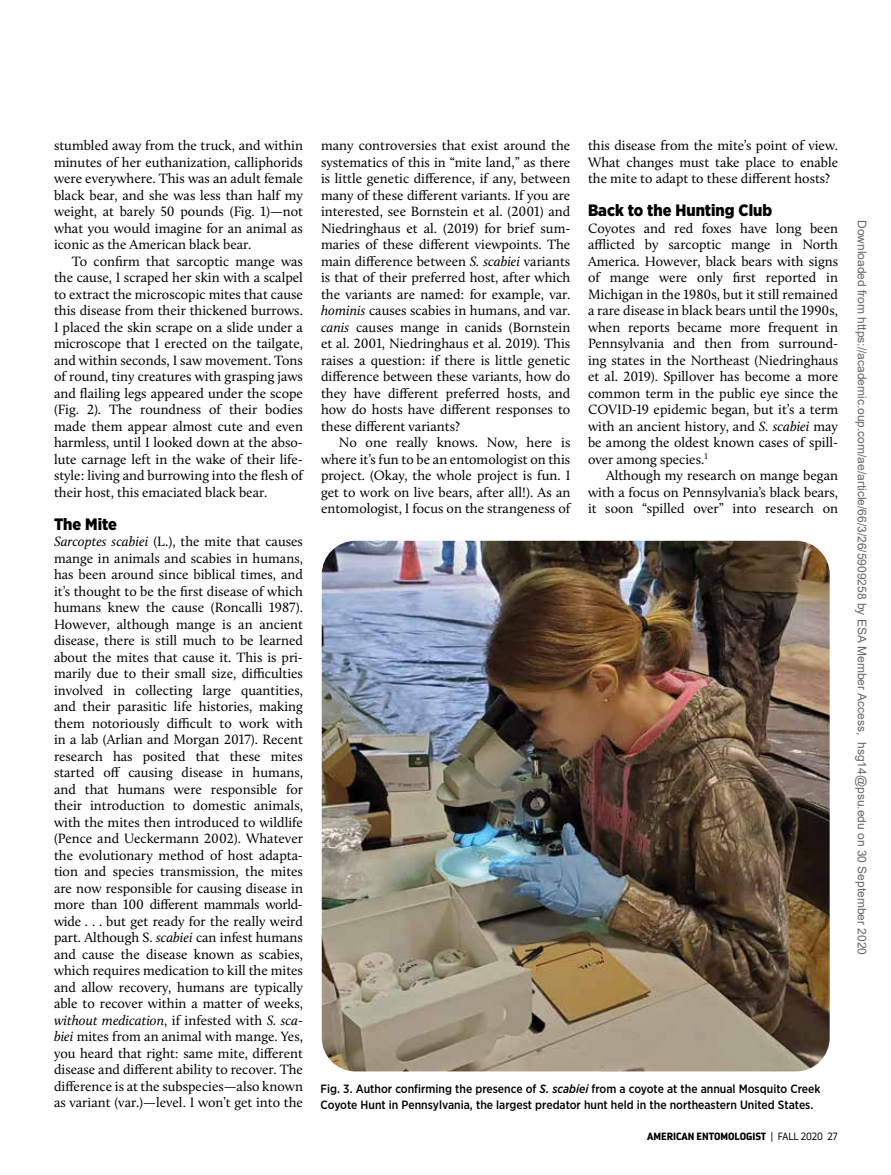
<style>
.page{position:relative;width:891px;height:1175px;background:#fff}
.page>*{position:absolute;margin:0;border:0;box-sizing:border-box;transform-origin:0 0}
.t1{font:900 16.5px "Gotham Narrow";color:#000}
.t2{font:13.95px/16.5px "Calluna";color:#000;text-align:justify}
.t3{font:500 12px/16.5px "Gotham Narrow";color:#000}
.t4{font:12px "Arial";color:#666}
.t5{font:700 10.5px "Darwin Pro";color:#000}
.s1{font-style:italic}
.s2{font-weight:300}
</style>
<div class="page">
<img style="left:322px;top:541px;width:508px;height:530px">
<p class="t2" style="left:54px;top:137px;width:251px">stumbled away from the truck, and within minutes of her euthanization, calliphorids were everywhere. This was an adult female black bear, and she was less than half my weight, at barely 50 pounds (Fig. 1)—not what you would imagine for an animal as iconic as the American black bear.</p>
<p class="t2" style="left:54px;top:252px;width:251px;text-indent:18px">To confirm that sarcoptic mange was the cause, I scraped her skin with a scalpel to extract the microscopic mites that cause this disease from their thickened burrows.<br>I placed the skin scrape on a slide under a microscope that I erected on the tailgate, and within seconds, I saw movement. Tons of round, tiny creatures with grasping jaws and flailing legs appeared under the scope (Fig. 2). The roundness of their bodies made them appear almost cute and even harmless, until I looked down at the abso&shy;lute carnage left in the wake of their life&shy;style: living and burrowing into the flesh of their host, this emaciated black bear.</p>
<p class="t1" style="left:54px;top:513px;width:65px">The Mite</p>
<p class="t2" style="left:54px;top:533px;width:251px"><span class="s1">Sarcoptes scabiei</span> (L.), the mite that causes mange in animals and scabies in humans, has been around since biblical times, and it’s thought to be the first disease of which humans knew the cause (Roncalli 1987).<br>However, although mange is an ancient disease, there is still much to be learned about the mites that cause it. This is pri&shy;marily due to their small size, difficulties involved in collecting large quantities, and their parasitic life histories, making them notoriously difficult to work with in a lab (Arlian and Morgan 2017). Recent research has posited that these mites started off causing disease in humans, and that humans were responsible for their introduction to domestic animals, with the mites then introduced to wildlife (Pence and Ueckermann 2002). Whatever the evolutionary method of host adapta&shy;tion and species transmission, the mites are now responsible for causing disease in more than 100 different mammals world&shy;wide . . . but get ready for the really weird part. Although S. <span class="s1">scabiei</span> can infest humans and cause the disease known as scabies, which requires medication to kill the mites and allow recovery, humans are typically able to recover within a matter of weeks, <span class="s1">without medication</span>, if infested with <span class="s1">S. sca&shy;biei</span> mites from an animal with mange. Yes, you heard that right: same mite, different disease and different ability to recover. The difference is at the subspecies—also known as variant (var.)—level. I won’t get into the</p>
<p class="t2" style="left:321px;top:137px;width:251px">many controversies that exist around the systematics of this in “mite land,” as there is little genetic difference, if any, between many of these different variants. If you are interested, see Bornstein et al. (2001) and Niedringhaus et al. (2019) for brief sum&shy;maries of these different viewpoints. The main difference between <span class="s1">S. scabiei</span> variants is that of their preferred host, after which the variants are named: for example, var. <span class="s1">hominis</span> causes scabies in humans, and var. <span class="s1">canis</span> causes mange in canids (Bornstein et al. 2001, Niedringhaus et al. 2019). This raises a question: if there is little genetic difference between these variants, how do they have different preferred hosts, and how do hosts have different responses to these different variants?</p>
<p class="t2" style="left:321px;top:434px;width:251px;text-indent:18px">No one really knows. Now, here is where it’s fun to be an entomologist on this project. (Okay, the whole project is fun. I get to work on live bears, after all!). As an entomologist, I focus on the strangeness of</p>
<p class="t2" style="left:588px;top:137px;width:252px">this disease from the mite’s point of view.<br>What changes must take place to enable the mite to adapt to these different hosts?</p>
<p class="t1" style="left:588px;top:199px;width:186px">Back to the Hunting Club</p>
<p class="t2" style="left:588px;top:219px;width:252px">Coyotes and red foxes have long been afflicted by sarcoptic mange in North America. However, black bears with signs of mange were only first reported in Michigan in the 1980s, but it still remained a rare disease in black bears until the 1990s, when reports became more frequent in Pennsylvania and then from surround&shy;ing states in the Northeast (Niedringhaus et al. 2019). Spillover has become a more common term in the public eye since the COVID-19 epidemic began, but it’s a term with an ancient history, and <span class="s1">S. scabiei</span> may be among the oldest known cases of spill&shy;over among species.<sup>1</sup></p>
<p class="t2" style="left:588px;top:467px;width:252px;text-indent:18px">Although my research on mange began with a focus on Pennsylvania’s black bears, it soon “spilled over” into research on</p>
<p class="t3" style="left:321px;top:1080px;width:501px">Fig. 3. Author confirming the presence of <span class="s1">S. scabiei</span> from a coyote at the annual Mosquito Creek<br>Coyote Hunt in Pennsylvania, the largest predator hunt held in the northeastern United States.</p>
<p class="t5" style="left:647px;top:1129px;width:192px">AMERICAN ENTOMOLOGIST <span class="s2">| FALL 2020 27</span></p>
<p class="t4" style="left:866px;top:220px;width:736px;rotate:90deg">Downloaded from https://academic.oup.com/ae/article/66/3/26/5909258 by ESA Member Access, hsg14@psu.edu on 30 September 2020</p>
</div>
